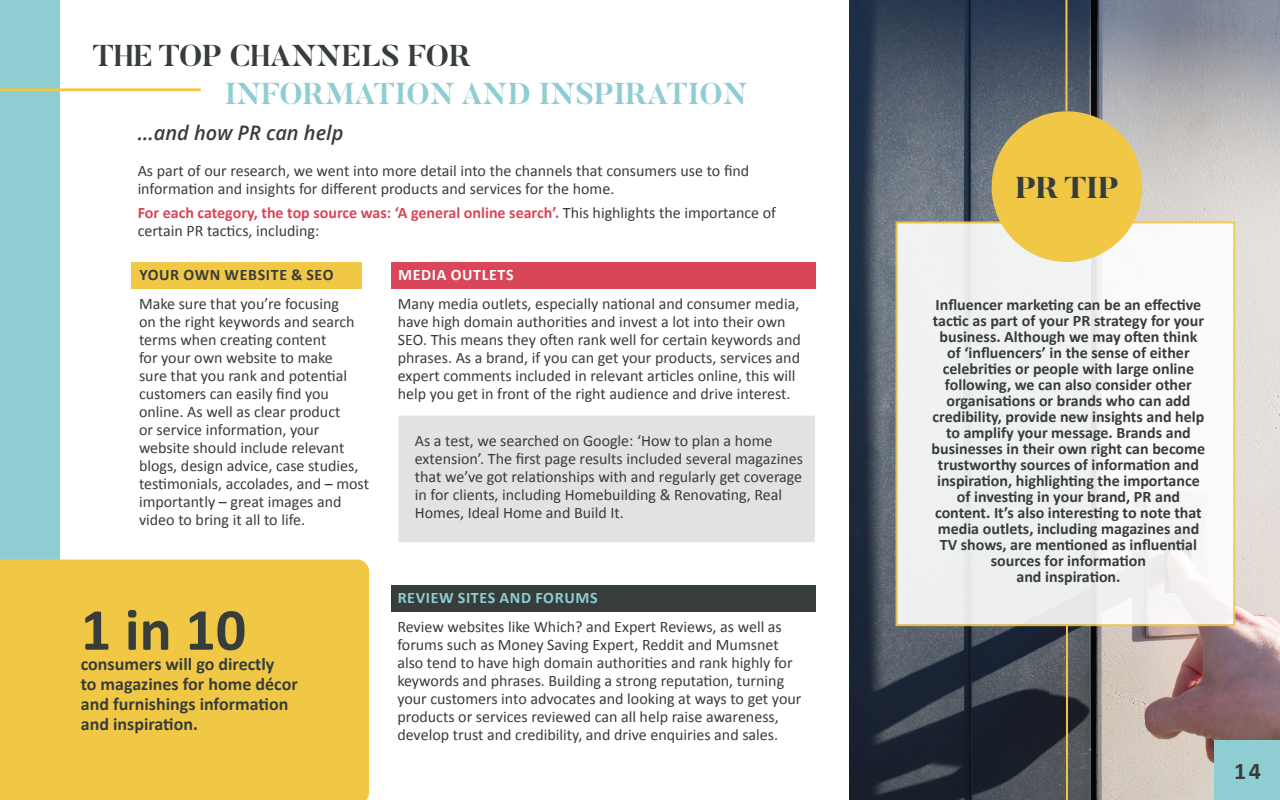
<style>
.page{position:relative;width:1280px;height:800px;background:#fff}
.page>*{position:absolute;margin:0;border:0;box-sizing:border-box;transform-origin:0 0}
.t1{font:700 60px "Calibri";color:#373d3a}
.t2{font:700 30px "Butler";color:#8eced3}
.t3{font:700 30px "Butler";color:#373d3a}
.t4{font:800 30px "Butler";color:#373d3a}
.t5{font:700 24px "Calibri";color:#373d3a}
.t6{font:italic 600 20px "Open Sans";color:#373d3a}
.t7{font:700 18px/20px "Calibri";color:#373d3a}
.t8{font:16px/18px "Calibri";color:#373d3a}
.t9{font:700 16px/16px "Calibri";color:#373d3a;text-align:center}
.t10{font:700 16px "Calibri";letter-spacing:.04em;color:#8eced3}
.t11{font:700 16px "Calibri";letter-spacing:.04em;color:#373d3a}
.t12{font:700 16px "Calibri";letter-spacing:.04em;color:#fff}
.s1{font-weight:700;color:#d9465a}
</style>
<div class="page">
<div style="left:397px;top:415px;width:419px;height:128px;background:#e1e2e1;border:1px solid #fff"></div>
<div style="left:392px;top:262px;width:424px;height:27px;background:#d9465a"></div>
<div style="left:392px;top:585px;width:424px;height:27px;background:#373d3a"></div>
<img style="left:849px;top:0;width:431px;height:800px">
<hr style="left:1066px;top:626px;width:2px;height:174px;background:#f1c846">
<div style="left:896px;top:221px;width:339px;height:405px;background:#f1f1f2;border:2px solid #f1c846"></div>
<div style="left:993px;top:113px;width:148px;height:148px;background:#f1c846;border-radius:50%"></div>
<div style="left:992px;top:111px;width:150px;height:151px;border:3px solid #f1c846;border-radius:50%"></div>
<hr style="left:1065px;top:0;width:2px;height:111px;background:#f1c846">
<div style="left:0;top:0;width:60px;height:800px;background:#8eced3"></div>
<div style="left:1215px;top:740px;width:65px;height:60px;background:#8eced3"></div>
<hr style="left:0;top:89px;width:201px;height:2px;background:#f1c846">
<div style="left:0;top:560px;width:369px;height:240px;background:#f1c846"></div>
<div style="left:132px;top:262px;width:230px;height:27px;background:#f1c846"></div>
<h2 class="t3" style="left:93px;top:37px;width:380px">THE TOP CHANNELS FOR</h2>
<h2 class="t2" style="left:225px;top:75px;width:525px">INFORMATION AND INSPIRATION</h2>
<p class="t6" style="left:138px;top:119px;width:207px">...and how PR can help</p>
<p class="t8" style="left:138px;top:161px;width:613px">As part of our research, we went into more detail into the channels that consumers use to find information and insights for different products and services for the home.</p>
<p class="t8" style="left:138px;top:203px;width:640px"><span class="s1">For each category, the top source was: ‘A general online search’.</span> This highlights the importance of certain PR tactics, including:</p>
<p class="t11" style="left:139px;top:263px;width:196px">YOUR OWN WEBSITE &amp; SEO</p>
<p class="t8" style="left:139px;top:295px;width:232px">Make sure that you’re focusing<br>on the right keywords and search terms when creating content<br>for your own website to make<br>sure that you rank and potential customers can easily find you online. As well as clear product<br>or service information, your website should include relevant blogs, design advice, case studies, testimonials, accolades, and – most importantly – great images and video to bring it all to life.</p>
<h1 class="t1" style="left:81px;top:587px;width:167px">1 in 10</h1>
<p class="t7" style="left:81px;top:653px;width:218px">consumers will go directly<br>to magazines for home décor and furnishings information and inspiration.</p>
<p class="t12" style="left:398px;top:263px;width:117px">MEDIA OUTLETS</p>
<p class="t8" style="left:398px;top:295px;width:405px">Many media outlets, especially national and consumer media, have high domain authorities and invest a lot into their own SEO. This means they often rank well for certain keywords and phrases. As a brand, if you can get your products, services and expert comments included in relevant articles online, this will help you get in front of the right audience and drive interest.</p>
<p class="t8" style="left:415px;top:431px;width:390px">As a test, we searched on Google: ‘How to plan a home extension’. The first page results included several magazines that we’ve got relationships with and regularly get coverage in for clients, including Homebuilding &amp; Renovating, Real Homes, Ideal Home and Build It.</p>
<p class="t10" style="left:398px;top:587px;width:201px">REVIEW SITES AND FORUMS</p>
<p class="t8" style="left:397px;top:618px;width:406px">Review websites like Which? and Expert Reviews, as well as forums such as Money Saving Expert, Reddit and Mumsnet also tend to have high domain authorities and rank highly for keywords and phrases. Building a strong reputation, turning your customers into advocates and looking at ways to get your products or services reviewed can all help raise awareness, develop trust and credibility, and drive enquiries and sales.</p>
<h2 class="t4" style="left:1016px;top:168px;width:104px">PR TIP</h2>
<p class="t9" style="left:932px;top:296px;width:275px">Influencer marketing can be an effective tactic as part of your PR strategy for your business. Although we may often think of ‘influencers’ in the sense of either celebrities or people with large online following, we can also consider other organisations or brands who can add credibility, provide new insights and help to amplify your message. Brands and businesses in their own right can become trustworthy sources of information and inspiration, highlighting the importance of investing in your brand, PR and content. It’s also interesting to note that media outlets, including magazines and TV shows, are mentioned as influential sources for information<br>and inspiration.</p>
<h3 class="t5" style="left:1234px;top:754px;width:28px">14</h3>
</div>
